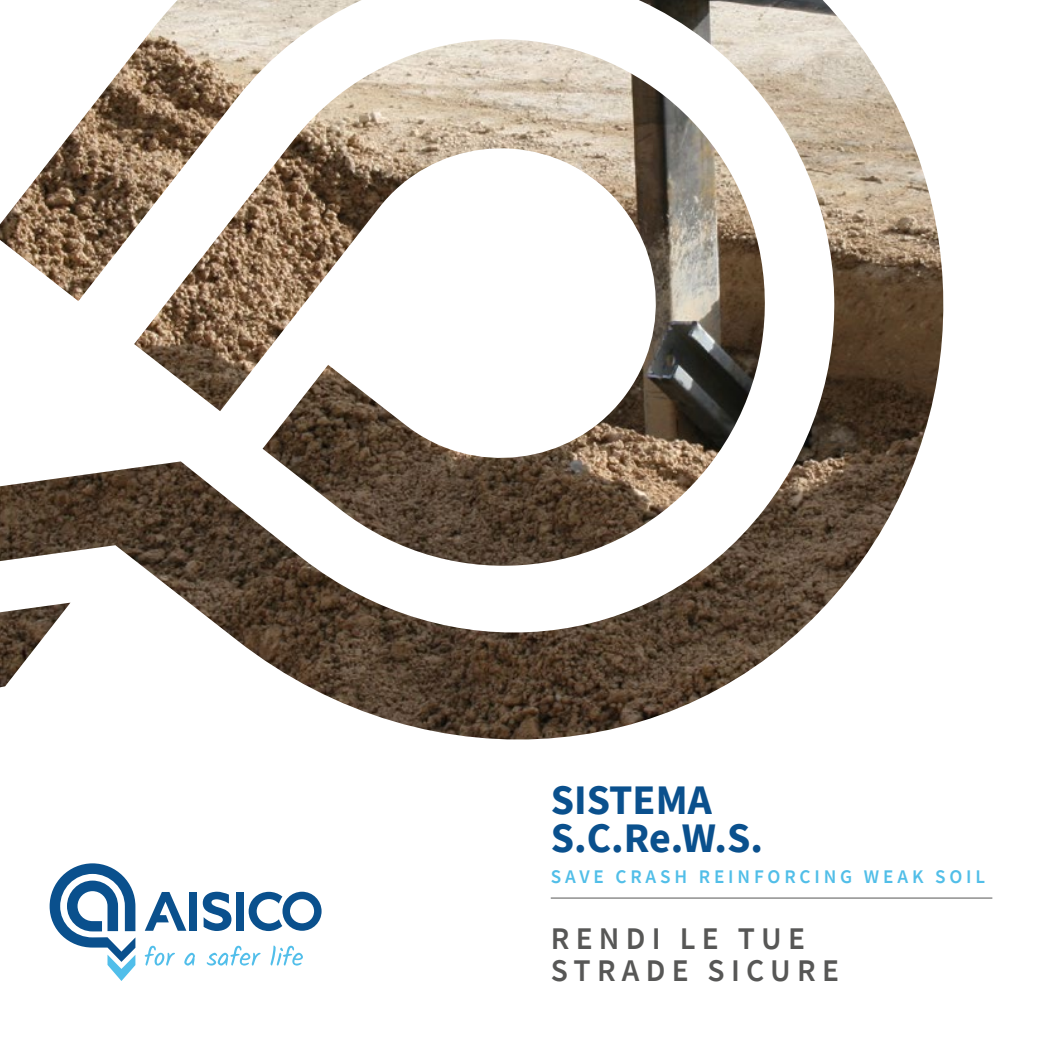
<style>
.page{position:relative;width:1042px;height:1042px;background:#fff}
.page>*{position:absolute;margin:0;border:0;box-sizing:border-box;transform-origin:0 0}
.t1{font:700 42px/38.5px "Source Sans Pro";color:#0a508d}
.t2{font:600 31.5px/31.5px "Source Sans Pro";letter-spacing:.2em;color:#575756}
.t3{font:600 19.25px "Source Sans Pro";letter-spacing:.2em;color:#51bee8}
</style>
<div class="page">
<hr style="left:551px;top:898px;width:441px;height:1px;background:#575756">
<img style="left:0;top:0;width:944px;height:740px">
<svg style="left:50px;top:863px;width:85px;height:118px"></svg>
<div style="left:189px;top:892px;width:8px;height:39px;background:#0a508d"></div>
<div style="left:236px;top:892px;width:8px;height:39px;background:#0a508d"></div>
<svg style="left:145px;top:892px;width:41px;height:39px"></svg>
<svg style="left:203px;top:891px;width:28px;height:40px"></svg>
<svg style="left:249px;top:891px;width:72px;height:40px"></svg>
<svg style="left:145px;top:946px;width:30px;height:19px"></svg>
<svg style="left:184px;top:953px;width:11px;height:12px"></svg>
<svg style="left:207px;top:946px;width:54px;height:19px"></svg>
<svg style="left:270px;top:945px;width:33px;height:20px"></svg>
<h1 class="t1" style="left:551px;top:780px;width:214px">SISTEMA<br>S.C.Re.W.S.</h1>
<p class="t3" style="left:551px;top:864px;width:436px">SAVE CRASH REINFORCING WEAK SOIL</p>
<h2 class="t2" style="left:551px;top:922px;width:290px">RENDI LE TUE<br>STRADE SICURE</h2>
</div>
